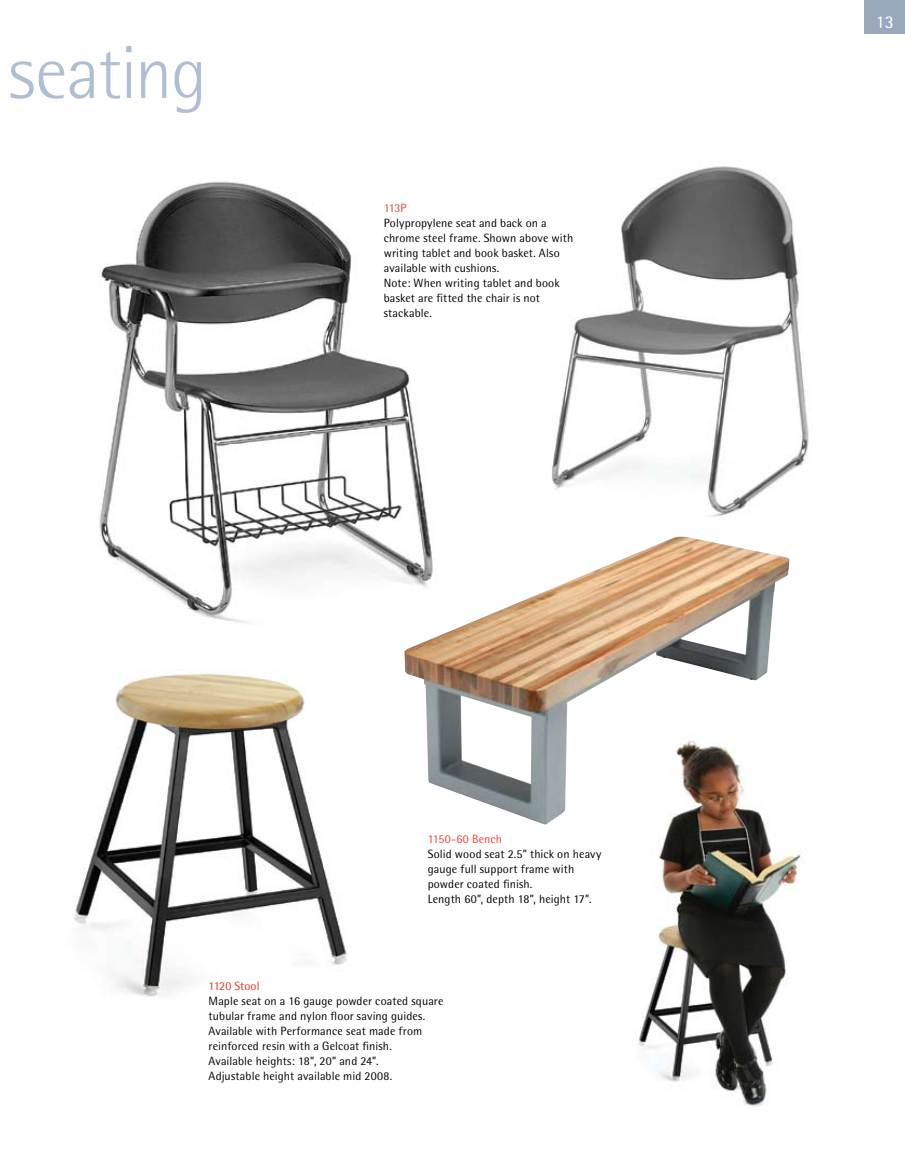
<style>
.page{position:relative;width:905px;height:1161px;background:#fff}
.page>*{position:absolute;margin:0;border:0;box-sizing:border-box;transform-origin:0 0}
.t1{font:300 75px "Rotis Semi Sans";letter-spacing:-.02em;color:#afbed3}
.t2{font:18px "Rotis Semi Sans";color:#fff}
.t3{font:12px/15px "Rotis Semi Sans";letter-spacing:.01em;color:#000}
.t4{font:12px "Rotis Semi Sans";letter-spacing:.005em;color:#ef4135}
.t5{font:12px "Rotis Semi Sans";letter-spacing:.005em;color:#ee3224}
</style>
<div class="page">
<img style="left:638px;top:825px;width:167px;height:282px">
<div style="left:864px;top:0;width:40px;height:34px;background:#9aa8bd"></div>
<img style="left:99px;top:181px;width:331px;height:442px">
<img style="left:552px;top:166px;width:257px;height:371px">
<img style="left:72px;top:673px;width:276px;height:324px">
<img style="left:403px;top:537px;width:386px;height:288px">
<h1 class="t1" style="left:9px;top:30px;width:200px">seating</h1>
<p class="t4" style="left:384px;top:201px;width:24px">113P</p>
<p class="t3" style="left:384px;top:215px;width:191px">Polypropylene seat and back on a chrome steel frame. Shown above with writing tablet and book basket. Also available with cushions.<br>Note: When writing tablet and book basket are fitted the chair is not stackable.</p>
<p class="t4" style="left:427px;top:832px;width:76px">1150-60 Bench</p>
<p class="t3" style="left:427px;top:847px;width:175px">Solid wood seat 2.5” thick on heavy gauge full support frame with powder coated finish.<br>Length 60”, depth 18”, height 17”.</p>
<p class="t5" style="left:208px;top:979px;width:53px">1120 Stool</p>
<p class="t3" style="left:208px;top:993px;width:236px">Maple seat on a 16 gauge powder coated square tubular frame and nylon floor saving guides.<br>Available with Performance seat made from reinforced resin with a Gelcoat finish.<br>Available heights: 18”, 20” and 24”.<br>Adjustable height available mid 2008.</p>
<h2 class="t2" style="left:875px;top:11px;width:20px">13</h2>
</div>
